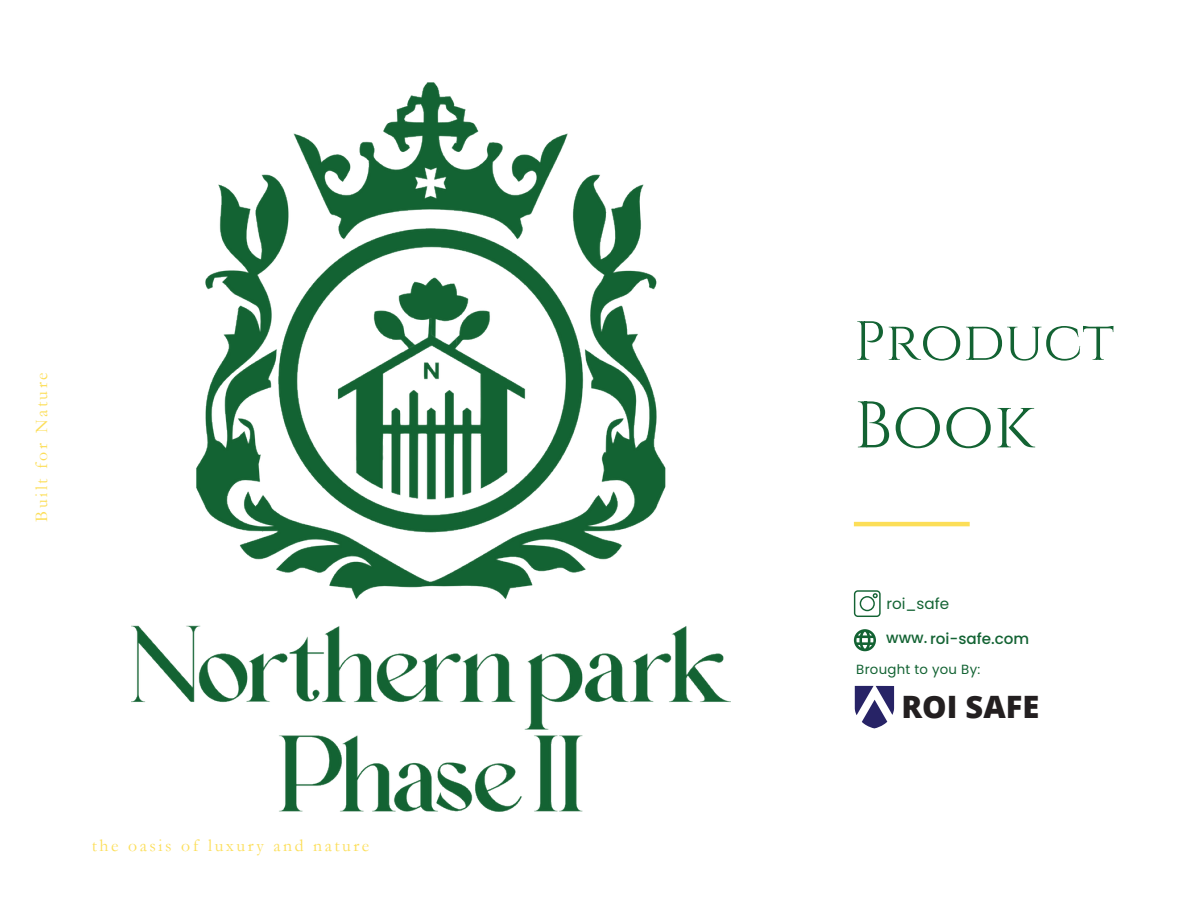
<style>
.page{position:relative;width:1188px;height:918px;background:#fff}
.page>*{position:absolute;margin:0;border:0;box-sizing:border-box;transform-origin:0 0}
.t1{font:65.55px "Cinzel";color:#136333}
.t2{font:55.2px "Cinzel";color:#136333}
.t3{font:800 30.9px "Open Sans";color:#231f20}
.t4{font:800 22.65px "Open Sans";color:#231f20}
.t5{font:17.7px "Garamond";letter-spacing:.145em;color:#fcde58}
.t6{font:500 15.15px "Poppins";color:#136333}
.t7{font:15.15px "Poppins";color:#136333}
.t8{font:13.35px "Poppins";letter-spacing:.02em;color:#136333}
</style>
<div class="page">
<hr style="left:854px;top:522px;width:116px;height:4px;background:#fcde58">
<svg style="left:854px;top:629px;width:22px;height:22px"></svg>
<img style="left:132px;top:82px;width:598px;height:729px">
<svg style="left:854px;top:590px;width:27px;height:27px"></svg>
<svg style="left:855px;top:686px;width:39px;height:42px"></svg>
<p class="t5" style="left:30px;top:522px;width:150px;rotate:-90deg">Built for Nature</p>
<p class="t5" style="left:92px;top:833px;width:279px">the oasis of luxury and nature</p>
<h2 class="t2" style="left:854px;top:306px;width:262px">Product</h2>
<h1 class="t1" style="left:854px;top:383px;width:182px">Book</h1>
<p class="t7" style="left:886px;top:595px;width:64px">roi_safe</p>
<p class="t6" style="left:886px;top:629px;width:145px">www. roi-safe.com</p>
<p class="t8" style="left:855px;top:664px;width:125px">Brought to you By:</p>
<p class="t4" style="left:893px;top:692px;width:103px">ROI SAFE</p>
<p class="t8" style="left:856px;top:661px;width:125px">Brought to you By:</p>
<h3 class="t3" style="left:901px;top:683px;width:139px">ROI SAFE</h3>
</div>
